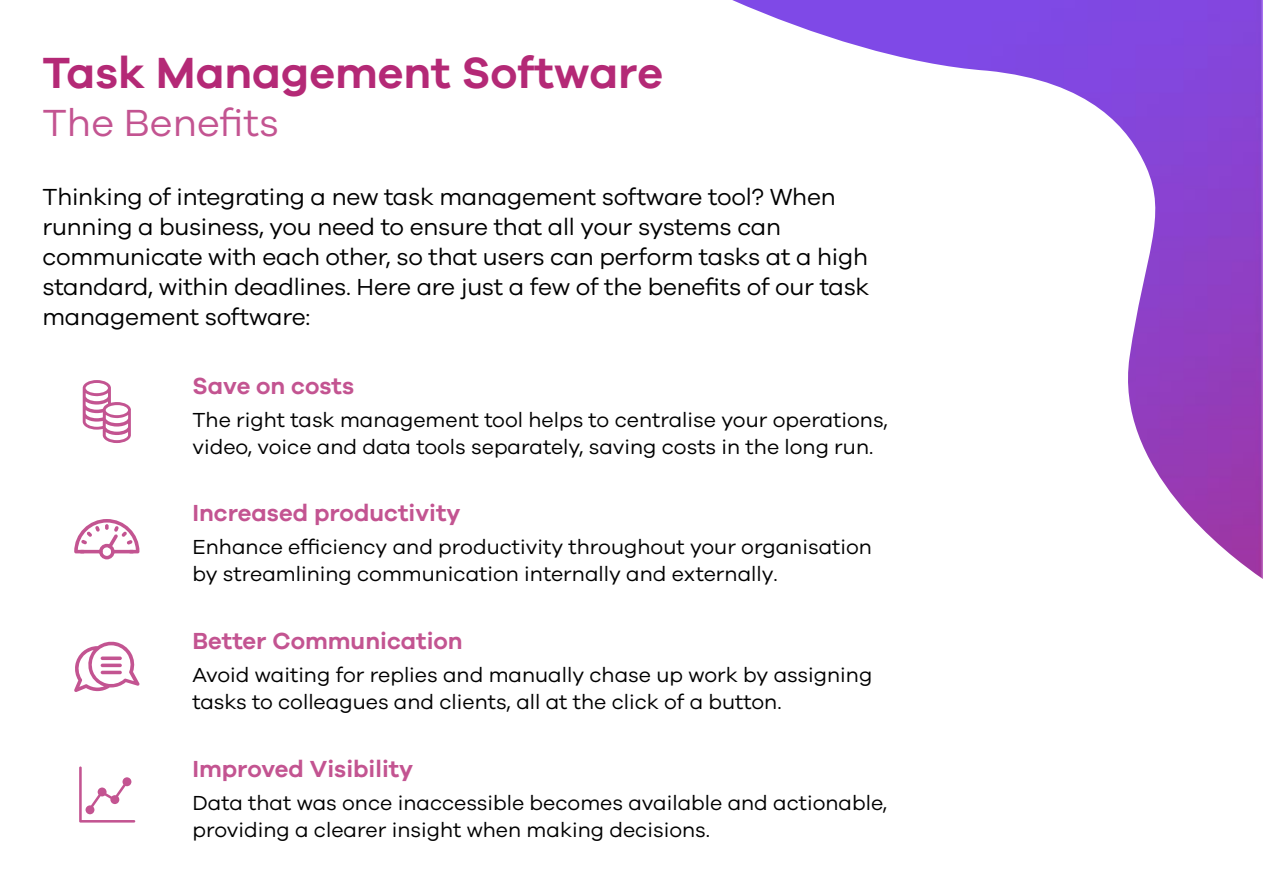
<style>
.page{position:relative;width:1263px;height:893px;background:#fff}
.page>*{position:absolute;margin:0;border:0;box-sizing:border-box;transform-origin:0 0}
.t1{font:600 45px "Galano Grotesque";color:#b42976}
.t2{font:39px "Galano Grotesque";color:#c35491}
.t3{font:24px/30px "Galano Grotesque";letter-spacing:-.01em;color:#000}
.t4{font:600 24px "Galano Grotesque";color:#c35491}
.t5{font:21px/27px "Galano Grotesque";color:#000}
</style>
<div class="page">
<img style="left:732px;top:0;width:531px;height:579px">
<svg style="left:83px;top:380px;width:48px;height:63px"></svg>
<svg style="left:74px;top:519px;width:65px;height:40px"></svg>
<svg style="left:74px;top:641px;width:66px;height:51px"></svg>
<svg style="left:101px;top:656px;width:21px;height:4px"></svg>
<hr style="left:101px;top:664px;width:21px;height:3px;background:#c35491;border-radius:2px">
<svg style="left:79px;top:766px;width:56px;height:57px"></svg>
<h1 class="t1" style="left:43px;top:45px;width:622px">Task Management Software</h1>
<h2 class="t2" style="left:43px;top:99px;width:238px">The Benefits</h2>
<p class="t3" style="left:43px;top:181px;width:828px">Thinking of integrating a new task management software tool? When running a business, you need to ensure that all your systems can communicate with each other, so that users can perform tasks at a high standard, within deadlines. Here are just a few of the benefits of our task management software:</p>
<p class="t4" style="left:192px;top:371px;width:163px">Save on costs</p>
<p class="t5" style="left:192px;top:405px;width:697px">The right task management tool helps to centralise your operations, video, voice and data tools separately, saving costs in the long run.</p>
<p class="t4" style="left:192px;top:498px;width:270px">Increased productivity</p>
<p class="t5" style="left:192px;top:533px;width:681px">Enhance efficiency and productivity throughout your organisation by streamlining communication internally and externally.</p>
<p class="t4" style="left:192px;top:626px;width:272px">Better Communication</p>
<p class="t5" style="left:192px;top:661px;width:681px">Avoid waiting for replies and manually chase up work by assigning tasks to colleagues and clients, all at the click of a button.</p>
<p class="t4" style="left:192px;top:754px;width:222px">Improved Visibility</p>
<p class="t5" style="left:192px;top:788px;width:696px">Data that was once inaccessible becomes available and actionable, providing a clearer insight when making decisions.</p>
</div>
